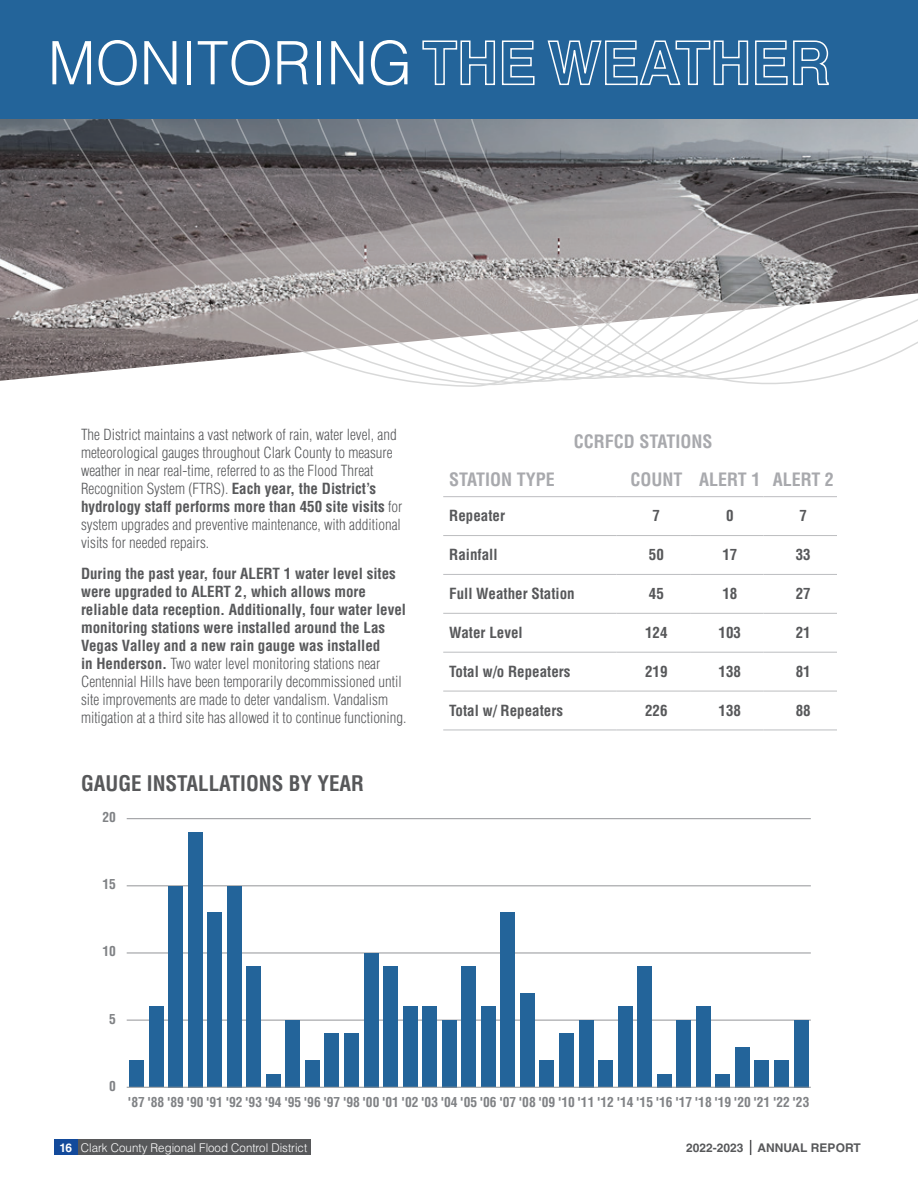
<style>
.page{position:relative;width:918px;height:1188px;background:#fff}
.page>*{position:absolute;margin:0;border:0;box-sizing:border-box;transform-origin:0 0}
.t1{font:300 60px "Helvetica LT Std";color:#fff;scale:.95 1}
.t2{font:700 condensed 21px "Helvetica LT Std";color:#57585a}
.t3{font:700 condensed 18px "Helvetica LT Std";color:#a8a9ad}
.t4{font:700 condensed 15px/18px "Helvetica LT Std";color:#57585a}
.t5{font:300 condensed 15px/18px "Helvetica LT Std";color:#57585a}
.t6{font:700 condensed 13.5px "Helvetica LT Std";color:#808285}
.t7{font:300 12px "Helvetica LT Std";color:#fff;scale:.96 1}
.t8{font:700 12px "Helvetica LT Std";color:#57585a}
.s1{font-weight:700}
.s2{font-weight:300}
</style>
<div class="page">
<svg style="left:0;top:118px;width:918px;height:269px"></svg>
<div style="left:0;top:0;width:918px;height:118px;background:#23649a"></div>
<hr style="left:443px;top:535px;width:174px;height:1px;background:#bcbdc0">
<hr style="left:617px;top:535px;width:73px;height:1px;background:#bcbdc0">
<hr style="left:690px;top:535px;width:74px;height:1px;background:#bcbdc0">
<hr style="left:764px;top:535px;width:73px;height:1px;background:#bcbdc0">
<hr style="left:443px;top:574px;width:174px;height:1px;background:#bcbdc0">
<hr style="left:617px;top:574px;width:73px;height:1px;background:#bcbdc0">
<hr style="left:690px;top:574px;width:74px;height:1px;background:#bcbdc0">
<hr style="left:764px;top:574px;width:73px;height:1px;background:#bcbdc0">
<hr style="left:443px;top:613px;width:174px;height:1px;background:#bcbdc0">
<hr style="left:617px;top:613px;width:73px;height:1px;background:#bcbdc0">
<hr style="left:690px;top:613px;width:74px;height:1px;background:#bcbdc0">
<hr style="left:764px;top:613px;width:73px;height:1px;background:#bcbdc0">
<hr style="left:443px;top:652px;width:174px;height:1px;background:#bcbdc0">
<hr style="left:617px;top:652px;width:73px;height:1px;background:#bcbdc0">
<hr style="left:690px;top:652px;width:74px;height:1px;background:#bcbdc0">
<hr style="left:764px;top:652px;width:73px;height:1px;background:#bcbdc0">
<hr style="left:443px;top:691px;width:174px;height:1px;background:#bcbdc0">
<hr style="left:617px;top:691px;width:73px;height:1px;background:#bcbdc0">
<hr style="left:690px;top:691px;width:74px;height:1px;background:#bcbdc0">
<hr style="left:764px;top:691px;width:73px;height:1px;background:#bcbdc0">
<hr style="left:443px;top:730px;width:174px;height:1px;background:#bcbdc0">
<hr style="left:617px;top:730px;width:73px;height:1px;background:#bcbdc0">
<hr style="left:690px;top:730px;width:74px;height:1px;background:#bcbdc0">
<hr style="left:764px;top:730px;width:73px;height:1px;background:#bcbdc0">
<hr style="left:443px;top:496px;width:174px;height:1px;background:#bcbdc0">
<hr style="left:617px;top:496px;width:73px;height:1px;background:#bcbdc0">
<hr style="left:690px;top:496px;width:74px;height:1px;background:#bcbdc0">
<hr style="left:764px;top:496px;width:73px;height:1px;background:#bcbdc0">
<hr style="left:127px;top:1020px;width:684px;height:1px;background:#939598">
<hr style="left:127px;top:953px;width:684px;height:1px;background:#939598">
<hr style="left:127px;top:885px;width:684px;height:1px;background:#939598">
<hr style="left:127px;top:818px;width:684px;height:1px;background:#939598">
<div style="left:129px;top:1060px;width:15px;height:27px;background:#23649a"></div>
<div style="left:149px;top:1007px;width:14px;height:80px;background:#23649a"></div>
<div style="left:169px;top:886px;width:14px;height:201px;background:#23649a"></div>
<div style="left:188px;top:832px;width:14px;height:255px;background:#23649a"></div>
<div style="left:208px;top:913px;width:14px;height:174px;background:#23649a"></div>
<div style="left:227px;top:886px;width:14px;height:201px;background:#23649a"></div>
<div style="left:247px;top:966px;width:14px;height:121px;background:#23649a"></div>
<div style="left:266px;top:1074px;width:14px;height:13px;background:#23649a"></div>
<div style="left:286px;top:1020px;width:14px;height:67px;background:#23649a"></div>
<div style="left:305px;top:1060px;width:14px;height:27px;background:#23649a"></div>
<div style="left:325px;top:1034px;width:14px;height:53px;background:#23649a"></div>
<div style="left:344px;top:1034px;width:15px;height:53px;background:#23649a"></div>
<div style="left:364px;top:953px;width:14px;height:134px;background:#23649a"></div>
<div style="left:384px;top:966px;width:14px;height:121px;background:#23649a"></div>
<div style="left:403px;top:1007px;width:14px;height:80px;background:#23649a"></div>
<div style="left:423px;top:1007px;width:14px;height:80px;background:#23649a"></div>
<div style="left:442px;top:1020px;width:14px;height:67px;background:#23649a"></div>
<div style="left:462px;top:966px;width:14px;height:121px;background:#23649a"></div>
<div style="left:481px;top:1007px;width:14px;height:80px;background:#23649a"></div>
<div style="left:501px;top:913px;width:14px;height:174px;background:#23649a"></div>
<div style="left:520px;top:993px;width:14px;height:94px;background:#23649a"></div>
<div style="left:540px;top:1060px;width:14px;height:27px;background:#23649a"></div>
<div style="left:559px;top:1034px;width:15px;height:53px;background:#23649a"></div>
<div style="left:579px;top:1020px;width:14px;height:67px;background:#23649a"></div>
<div style="left:599px;top:1060px;width:14px;height:27px;background:#23649a"></div>
<div style="left:618px;top:1007px;width:14px;height:80px;background:#23649a"></div>
<div style="left:638px;top:966px;width:14px;height:121px;background:#23649a"></div>
<div style="left:657px;top:1074px;width:14px;height:13px;background:#23649a"></div>
<div style="left:677px;top:1020px;width:14px;height:67px;background:#23649a"></div>
<div style="left:696px;top:1007px;width:14px;height:80px;background:#23649a"></div>
<div style="left:716px;top:1074px;width:14px;height:13px;background:#23649a"></div>
<div style="left:735px;top:1047px;width:14px;height:40px;background:#23649a"></div>
<div style="left:755px;top:1060px;width:14px;height:27px;background:#23649a"></div>
<div style="left:774px;top:1060px;width:15px;height:27px;background:#23649a"></div>
<div style="left:794px;top:1020px;width:14px;height:67px;background:#23649a"></div>
<hr style="left:127px;top:1087px;width:684px;height:1px;background:#939598">
<div style="left:54px;top:1140px;width:24px;height:15px;background:#134a9b"></div>
<div style="left:78px;top:1140px;width:233px;height:15px;background:#57585a"></div>
<svg style="left:750px;top:1140px;width:1px;height:15px"></svg>
<h1 class="t1" style="left:48px;top:26px;width:825px">MONITORING <span class="s1">THE WEATHER</span></h1>
<p class="t5" style="left:81px;top:425px;width:323px">The District maintains a vast network of rain, water level, and meteorological gauges throughout Clark County to measure weather in near real-time, referred to as the Flood Threat Recognition System (FTRS). <span class="s1">Each year, the District’s hydrology staff performs more than 450 site visits</span> for system upgrades and preventive maintenance, with additional visits for needed repairs.</p>
<p class="t4" style="left:81px;top:565px;width:327px">During the past year, four ALERT 1 water level sites were upgraded to ALERT 2, which allows more reliable data reception. Additionally, four water level monitoring stations were installed around the Las Vegas Valley and a new rain gauge was installed<br>in Henderson. <span class="s2">Two water level monitoring stations near Centennial Hills have been temporarily decommissioned until site improvements are made to deter vandalism. Vandalism mitigation at a third site has allowed it to continue functioning.</span></p>
<h2 class="t2" style="left:81px;top:771px;width:285px">GAUGE INSTALLATIONS BY YEAR</h2>
<p class="t6" style="left:103px;top:809px;width:15px">20</p>
<p class="t6" style="left:103px;top:876px;width:15px">15</p>
<p class="t6" style="left:103px;top:943px;width:15px">10</p>
<p class="t6" style="left:109px;top:1010px;width:8px">5</p>
<p class="t6" style="left:109px;top:1077px;width:8px">0</p>
<p class="t3" style="left:574px;top:430px;width:140px">CCRFCD STATIONS</p>
<p class="t3" style="left:449px;top:468px;width:107px">STATION TYPE</p>
<p class="t3" style="left:630px;top:468px;width:205px">COUNT ALERT 1 ALERT 2</p>
<p class="t4" style="left:449px;top:507px;width:57px">Repeater</p>
<p class="t4" style="left:653px;top:507px;width:9px">7</p>
<p class="t4" style="left:726px;top:507px;width:9px">0</p>
<p class="t4" style="left:800px;top:507px;width:9px">7</p>
<p class="t4" style="left:449px;top:546px;width:50px">Rainfall</p>
<p class="t4" style="left:649px;top:546px;width:16px">50</p>
<p class="t4" style="left:722px;top:546px;width:16px">17</p>
<p class="t4" style="left:796px;top:546px;width:16px">33</p>
<p class="t4" style="left:449px;top:585px;width:127px">Full Weather Station</p>
<p class="t4" style="left:649px;top:585px;width:16px">45</p>
<p class="t4" style="left:722px;top:585px;width:16px">18</p>
<p class="t4" style="left:796px;top:585px;width:16px">27</p>
<p class="t4" style="left:449px;top:624px;width:75px">Water Level</p>
<p class="t4" style="left:645px;top:624px;width:24px">124</p>
<p class="t4" style="left:719px;top:624px;width:24px">103</p>
<p class="t4" style="left:796px;top:624px;width:16px">21</p>
<p class="t4" style="left:449px;top:662px;width:123px">Total w/o Repeaters</p>
<p class="t4" style="left:645px;top:662px;width:24px">219</p>
<p class="t4" style="left:719px;top:662px;width:24px">138</p>
<p class="t4" style="left:796px;top:662px;width:16px">81</p>
<p class="t4" style="left:449px;top:701px;width:115px">Total w/ Repeaters</p>
<p class="t4" style="left:645px;top:701px;width:24px">226</p>
<p class="t4" style="left:719px;top:701px;width:24px">138</p>
<p class="t4" style="left:796px;top:701px;width:16px">88</p>
<p class="t6" style="left:128px;top:1094px;width:683px">'87 '88 '89 '90 '91 '92 '93 '94 '95 '96 '97 '98 '00 '01 '02 '03 '04 '05 '06 '07 '08 '09 '10 '11 '12 '14 '15 '16 '17 '18 '19 '20 '21 '22 '23</p>
<p class="t7" style="left:59px;top:1140px;width:260px"><span class="s1">16</span> Clark County Regional Flood Control District</p>
<p class="t8" style="left:686px;top:1140px;width:176px">2022-2023 ANNUAL REPORT</p>
</div>
